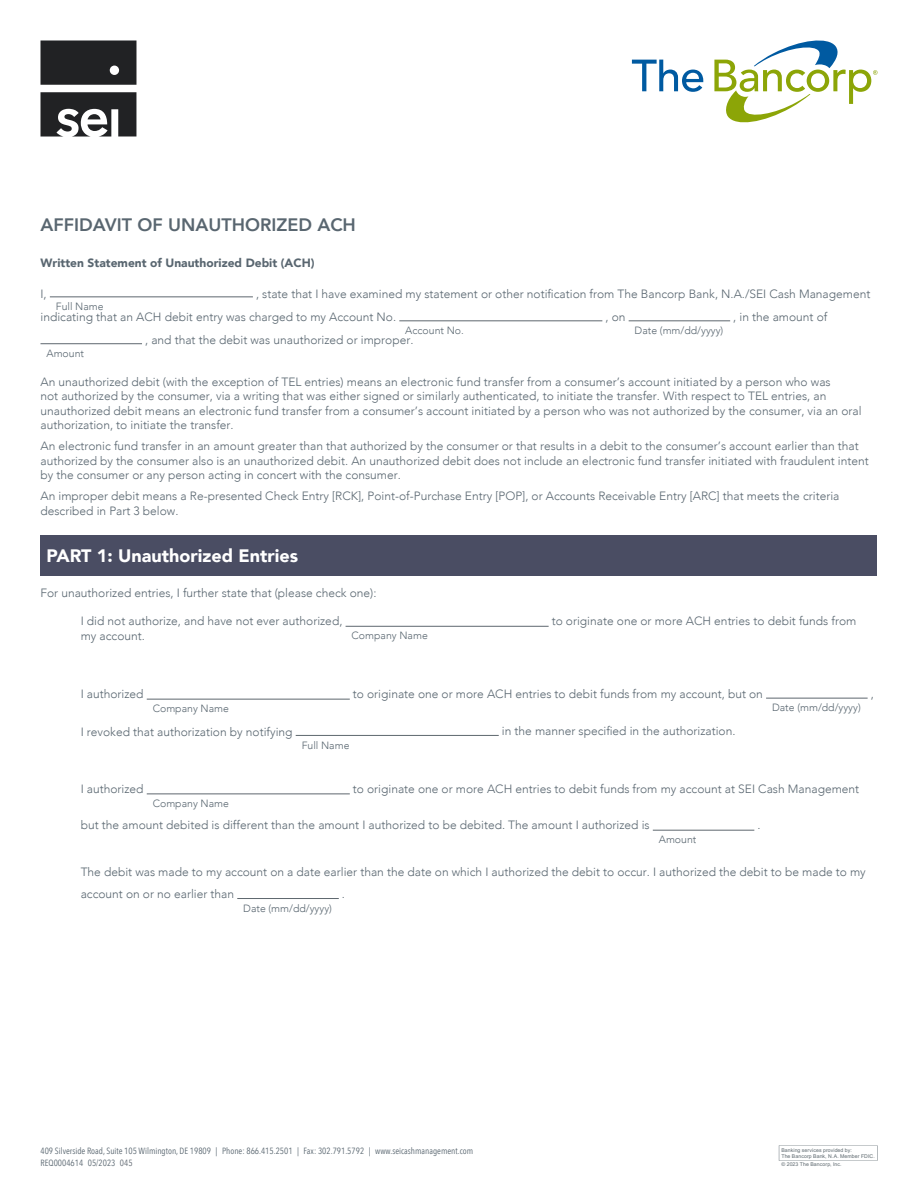
<style>
.page{position:relative;width:918px;height:1188px;background:#fff}
.page>*{position:absolute;margin:0;border:0;box-sizing:border-box;transform-origin:0 0}
.t1{font:800 18px "Avenir";color:#596670}
.t2{font:900 18px "Avenir";color:#fff}
.t3{font:300 12px/14.4px "Avenir";color:#596670}
.t4{font:900 12px "Avenir";color:#596670}
.t5{font:300 10.5px "Avenir";color:#596670}
.t6{font:9px/12px "Avenir Next Condensed";color:#596670}
.t7{font:5.25px/5.8px "Arial";letter-spacing:.015em;color:#5c676d}
.s1{color:#5e666f}
</style>
<div class="page">
<svg style="left:779px;top:1145px;width:99px;height:16px"></svg>
<hr style="left:50px;top:297px;width:203px;height:1px;background:#5e676e">
<hr style="left:399px;top:321px;width:203px;height:1px;background:#5e676e">
<hr style="left:629px;top:321px;width:101px;height:1px;background:#5e676e">
<hr style="left:40px;top:343px;width:102px;height:1px;background:#5e676e">
<div style="left:40px;top:535px;width:837px;height:41px;background:#4a4d63"></div>
<hr style="left:346px;top:626px;width:203px;height:1px;background:#5e676e">
<hr style="left:147px;top:699px;width:203px;height:1px;background:#5e676e">
<hr style="left:766px;top:698px;width:102px;height:1px;background:#5e676e">
<hr style="left:296px;top:735px;width:203px;height:1px;background:#5e676e">
<hr style="left:147px;top:794px;width:203px;height:1px;background:#5e676e">
<hr style="left:653px;top:830px;width:101px;height:1px;background:#5e676e">
<hr style="left:237px;top:898px;width:102px;height:1px;background:#5e676e">
<svg style="left:40px;top:92px;width:96px;height:45px"></svg>
<div style="left:41px;top:40px;width:95px;height:45px;background:#212224"></div>
<svg style="left:632px;top:60px;width:71px;height:32px"></svg>
<svg style="left:714px;top:40px;width:163px;height:82px"></svg>
<h1 class="t1" style="left:40px;top:210px;width:317px">AFFIDAVIT OF UNAUTHORIZED ACH</h1>
<p class="t4" style="left:40px;top:253px;width:276px">Written Statement of Unauthorized Debit (ACH)</p>
<p class="t3" style="left:40px;top:287px;width:8px">I,</p>
<p class="t5" style="left:56px;top:300px;width:49px">Full Name</p>
<p class="t3" style="left:41px;top:282px;width:831px;line-height:23px;text-indent:216px">, state that I have examined my statement or other notification from The Bancorp Bank, N.A./SEI Cash Management indicating that an ACH debit entry was charged to my Account No.</p>
<p class="t5" style="left:405px;top:324px;width:60px">Account No.</p>
<p class="t3" style="left:733px;top:310px;width:96px">, in the amount of</p>
<p class="t3" style="left:605px;top:310px;width:22px">, on</p>
<p class="t5" style="left:635px;top:324px;width:90px">Date (mm/dd/yyyy)</p>
<p class="t3" style="left:145px;top:332px;width:270px">, and that the debit was unauthorized or improper.</p>
<p class="t3" style="left:40px;top:375px;width:823px">An unauthorized debit (with the exception of TEL entries) means an electronic fund transfer from a consumer’s account initiated by a person who was<br>not authorized by the consumer, via a writing that was either signed or similarly authenticated, to initiate the transfer. With respect to TEL entries, an unauthorized debit means an electronic fund transfer from a consumer’s account initiated by a person who was not authorized by the consumer, via an oral authorization, to initiate the transfer.</p>
<p class="t3" style="left:40px;top:439px;width:830px">An electronic fund transfer in an amount greater than that authorized by the consumer or that results in a debit to the consumer’s account earlier than that authorized by the consumer also is an unauthorized debit. An unauthorized debit does not include an electronic fund transfer initiated with fraudulent intent by the consumer or any person acting in concert with the consumer.</p>
<p class="t3" style="left:40px;top:489px;width:801px">An improper debit means a Re-presented Check Entry [RCK], Point-of-Purchase Entry [POP], or Accounts Receivable Entry [ARC] that meets the criteria described in Part 3 below.</p>
<h1 class="t2" style="left:47px;top:540px;width:253px">PART 1: Unauthorized Entries</h1>
<p class="t3" style="left:40px;top:585px;width:337px">For unauthorized entries, I further state that (please check one):</p>
<p class="t3" style="left:81px;top:614px;width:263px">I did not authorize, and have not ever authorized,</p>
<p class="t5" style="left:352px;top:630px;width:78px">Company Name</p>
<p class="t5" style="left:46px;top:347px;width:39px">Amount</p>
<p class="t3" style="left:552px;top:614px;width:306px">to originate one or more ACH entries to debit funds from</p>
<p class="t3" style="left:81px;top:628px;width:66px">my account.</p>
<p class="t3" style="left:81px;top:687px;width:64px">I authorized</p>
<p class="t3" style="left:353px;top:687px;width:412px">to originate one or more ACH entries to debit funds from my account, but on</p>
<p class="t3" style="left:871px;top:687px;width:5px">,</p>
<p class="t5" style="left:153px;top:703px;width:78px">Company Name</p>
<p class="t5" style="left:772px;top:702px;width:90px">Date (mm/dd/yyyy)</p>
<p class="t3" style="left:81px;top:724px;width:213px">I revoked that authorization by notifying</p>
<p class="t3" style="left:502px;top:724px;width:235px">in the manner specified in the authorization.</p>
<p class="t5" style="left:302px;top:739px;width:49px">Full Name</p>
<p class="t3" style="left:353px;top:782px;width:508px">to originate one or more ACH entries to debit funds from my account at SEI Cash Management</p>
<p class="t3" style="left:81px;top:818px;width:571px">but the amount debited is different than the amount I authorized to be debited. The amount I authorized is</p>
<p class="t5" style="left:659px;top:834px;width:39px">Amount</p>
<p class="t3" style="left:81px;top:782px;width:64px">I authorized</p>
<p class="t5" style="left:153px;top:797px;width:78px">Company Name</p>
<p class="t3" style="left:757px;top:818px;width:5px">.</p>
<p class="t3" style="left:81px;top:861px;width:787px;line-height:21.9px">The debit was made to my account on a date earlier than the date on which I authorized the debit to occur. I authorized the debit to be made to my account on or no earlier than</p>
<p class="t5" style="left:243px;top:902px;width:90px">Date (mm/dd/yyyy)</p>
<p class="t3" style="left:342px;top:886px;width:5px">.</p>
<p class="t6" style="left:40px;top:1144px;width:434px">409 Silverside Road, Suite 105 Wilmington, DE 19809 | Phone: 866.415.2501 | Fax: 302.791.5792 | www.seicashmanagement.com<br>REQ0004614 05/2023 <span class="s1">045</span></p>
<p class="t7" style="left:781px;top:1147px;width:95px">Banking services provided by:<br>The Bancorp Bank, N.A. Member FDIC.</p>
<p class="t7" style="left:781px;top:1162px;width:62px">© 2023 The Bancorp, Inc.</p>
</div>
